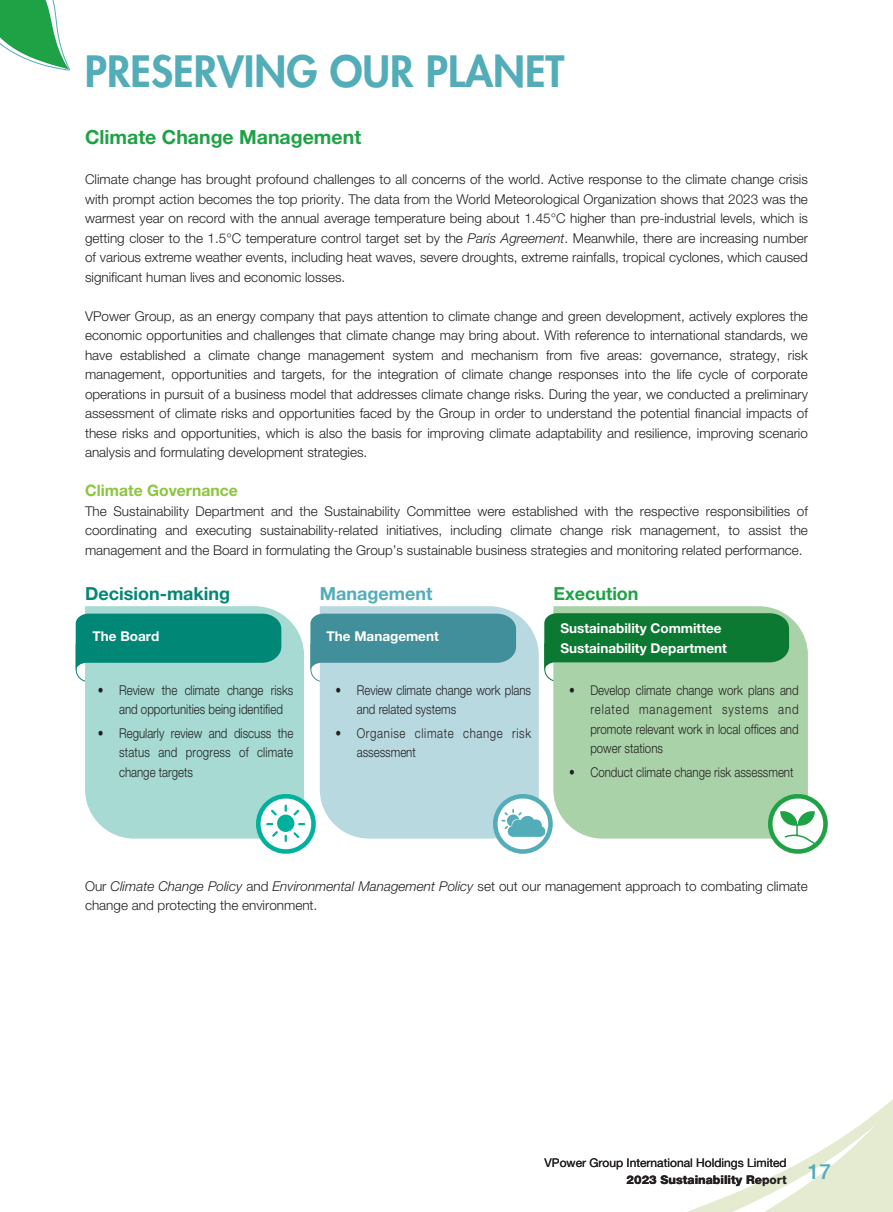
<style>
.page{position:relative;width:893px;height:1212px;background:#fff}
.page>*{position:absolute;margin:0;border:0;box-sizing:border-box;transform-origin:0 0}
.t1{font:800 42px "Futura Std";color:#52adb9}
.t2{font:500 21px "Helvetica Neue LT Std";color:#52adb9}
.t3{font:700 19.5px "Helvetica Neue LT Std";color:#1fa245}
.t4{font:700 18px "Helvetica Neue LT Std";color:#008776}
.t5{font:700 18px "Helvetica Neue LT Std";color:#52adb9}
.t6{font:700 18px "Helvetica Neue LT Std";color:#1fa245}
.t7{font:700 15.75px "Helvetica Neue LT Std";color:#8bc63e}
.t8{font:300 13.5px/19.5px "Helvetica Neue LT Std";color:#231f20;text-align:justify}
.t9{font:300 13.5px/19.5px "Helvetica Neue LT Std";color:#231f20;scale:.85 1}
.t10{font:700 13.5px/19.5px "Helvetica Neue LT Std";color:#fff}
.t11{font:300 13.5px/19.5px "Helvetica Neue LT Std";letter-spacing:.055em;color:#231f20;scale:.85 1}
.t12{font:12px "Helvetica Neue LT Std";color:#231f20}
.t13{font:800 12px "Helvetica Neue LT Std";color:#231f20}
.s1{font-style:italic}
</style>
<div class="page">
<svg style="left:687px;top:1099px;width:206px;height:113px"></svg>
<svg style="left:0;top:0;width:70px;height:71px"></svg>
<div style="left:320px;top:606px;width:219px;height:232px;background:#b8d9e0"></div>
<div style="left:553px;top:606px;width:255px;height:232px;background:#aad2a8"></div>
<div style="left:85px;top:606px;width:219px;height:232px;background:#a6dad2"></div>
<svg style="left:76px;top:614px;width:205px;height:68px;background:#319f91"></svg>
<svg style="left:310px;top:614px;width:206px;height:68px;background:#64a5ae"></svg>
<svg style="left:544px;top:613px;width:245px;height:69px;background:#3a9355"></svg>
<svg style="left:761px;top:793px;width:67px;height:61px"></svg>
<svg style="left:249px;top:793px;width:74px;height:61px"></svg>
<svg style="left:486px;top:793px;width:74px;height:61px"></svg>
<h1 class="t1" style="left:85px;top:45px;width:481px">PRESERVING OUR PLANET</h1>
<h3 class="t3" style="left:85px;top:125px;width:278px">Climate Change Management</h3>
<p class="t8" style="left:85px;top:169px;width:724px">Climate change has brought profound challenges to all concerns of the world. Active response to the climate change crisis with prompt action becomes the top priority. The data from the World Meteorological Organization shows that 2023 was the warmest year on record with the annual average temperature being about 1.45°C higher than pre-industrial levels, which is getting closer to the 1.5°C temperature control target set by the <span class="s1">Paris Agreement</span>. Meanwhile, there are increasing number of various extreme weather events, including heat waves, severe droughts, extreme rainfalls, tropical cyclones, which caused significant human lives and economic losses.</p>
<p class="t8" style="left:85px;top:306px;width:724px">VPower Group, as an energy company that pays attention to climate change and green development, actively explores the economic opportunities and challenges that climate change may bring about. With reference to international standards, we have established a climate change management system and mechanism from five areas: governance, strategy, risk management, opportunities and targets, for the integration of climate change responses into the life cycle of corporate operations in pursuit of a business model that addresses climate change risks. During the year, we conducted a preliminary assessment of climate risks and opportunities faced by the Group in order to understand the potential financial impacts of these risks and opportunities, which is also the basis for improving climate adaptability and resilience, improving scenario analysis and formulating development strategies.</p>
<p class="t7" style="left:85px;top:481px;width:154px">Climate Governance</p>
<p class="t8" style="left:85px;top:501px;width:724px">The Sustainability Department and the Sustainability Committee were established with the respective responsibilities of coordinating and executing sustainability-related initiatives, including climate change risk management, to assist the management and the Board in formulating the Group’s sustainable business strategies and monitoring related performance.</p>
<h3 class="t4" style="left:85px;top:582px;width:147px">Decision-making</h3>
<h3 class="t5" style="left:320px;top:582px;width:114px">Management</h3>
<h3 class="t6" style="left:553px;top:582px;width:87px">Execution</h3>
<p class="t10" style="left:93px;top:626px;width:68px">The Board</p>
<p class="t10" style="left:327px;top:626px;width:114px">The Management</p>
<p class="t10" style="left:560px;top:618px;width:168px">Sustainability Committee<br>Sustainability Department</p>
<p class="t9" style="left:119px;top:680px;width:207px;text-indent:-21px">• Review the climate change risks and opportunities being identified</p>
<p class="t9" style="left:119px;top:723px;width:207px;text-align:justify;text-indent:-21px">• Regularly review and discuss the status and progress of climate change targets</p>
<p class="t9" style="left:357px;top:680px;width:207px;text-indent:-21px">• Review climate change work plans and related systems</p>
<p class="t11" style="left:357px;top:723px;width:207px;text-indent:-21px">• Organise climate change risk assessment</p>
<p class="t9" style="left:590px;top:680px;width:247px;text-align:justify;text-indent:-21px">• Develop climate change work plans and related management systems and promote relevant work in local offices and power stations</p>
<p class="t9" style="left:569px;top:762px;width:266px">• Conduct climate change risk assessment</p>
<p class="t8" style="left:85px;top:876px;width:724px">Our <span class="s1">Climate Change Policy</span> and <span class="s1">Environmental Management Policy</span> set out our management approach to combating climate change and protecting the environment.</p>
<p class="t12" style="left:545px;top:1156px;width:244px">VPower Group International Holdings Limited</p>
<p class="t13" style="left:627px;top:1172px;width:162px">2023 Sustainability Report</p>
<h2 class="t2" style="left:808px;top:1158px;width:25px">17</h2>
</div>
